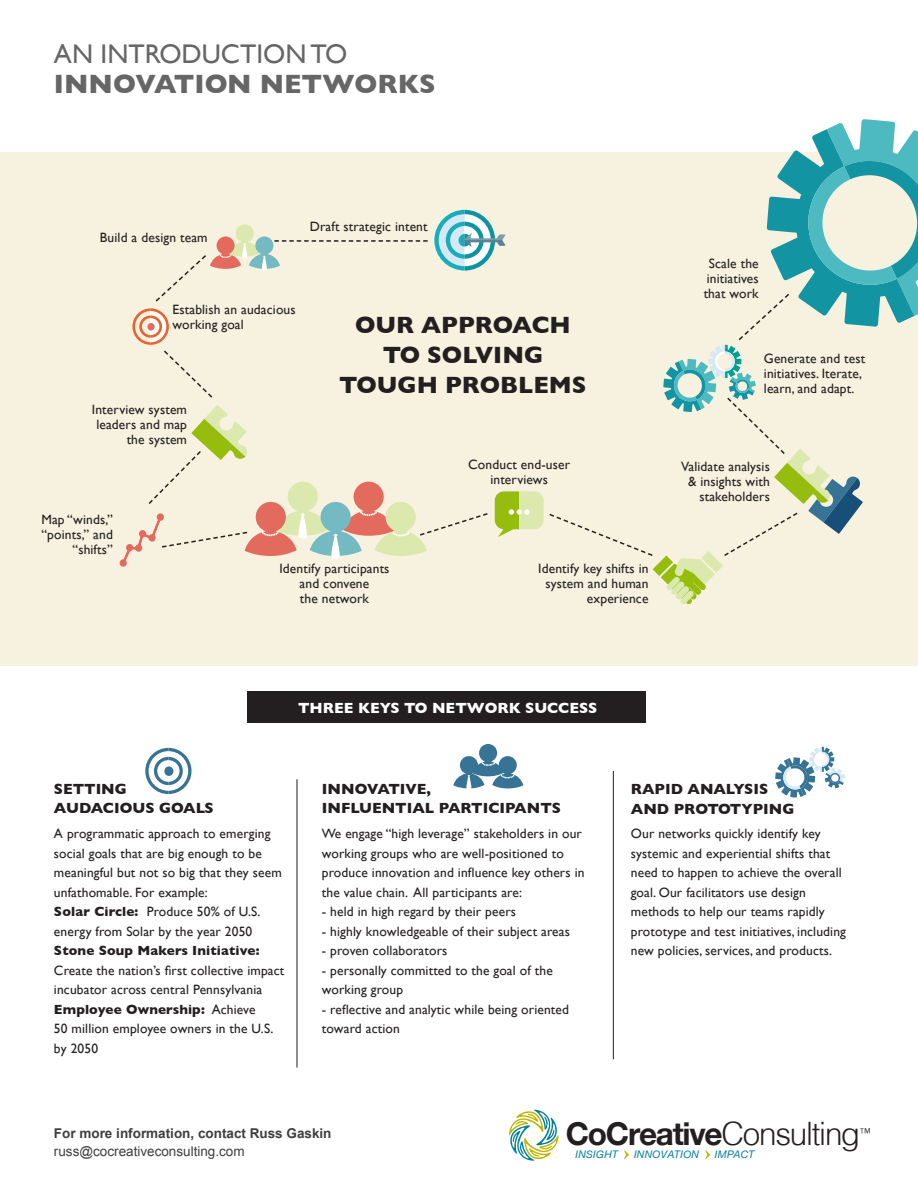
<style>
.page{position:relative;width:918px;height:1188px;background:#fff}
.page>*{position:absolute;margin:0;border:0;box-sizing:border-box;transform-origin:0 0}
.t1{font:700 31.5px "Context Reprise S Si";letter-spacing:-.04em;color:#231f20}
.t2{font:700 27px "Gill Sans";color:#666}
.t3{font:27px "Gill Sans";color:#666}
.t4{font:700 24px "Gill Sans";color:#231f20}
.t5{font:700 15px "Gill Sans";color:#231f20}
.t6{font:700 15px "Gill Sans";color:#fff}
.t7{font:13.5px/19.5px "Gill Sans";letter-spacing:.01em;color:#231f20}
.t8{font:700 13.5px "Arial";color:#3f3f3f}
.t9{font:13.5px "Arial";color:#3f3f3f}
.t10{font:300 12px "Context Light S Si";color:#231f20}
.t11{font:italic 10.5px "Context Reprise S Si";letter-spacing:.02em;color:#007f97}
.s1{font-weight:700}
.s2{font-family:"Context Light S Si";font-weight:300}
</style>
<div class="page">
<div style="left:0;top:152px;width:918px;height:514px;background:#f6f2df"></div>
<div style="left:247px;top:691px;width:398px;height:32px;background:#231f20"></div>
<svg style="left:145px;top:748px;width:47px;height:46px"></svg>
<div style="left:164px;top:766px;width:9px;height:10px;background:#367394;border-radius:50%"></div>
<svg style="left:775px;top:747px;width:70px;height:51px"></svg>
<hr style="left:297px;top:779px;width:1px;height:289px;background:#231f20">
<hr style="left:613px;top:771px;width:1px;height:288px;background:#231f20">
<svg style="left:453px;top:744px;width:70px;height:45px"></svg>
<svg style="left:509px;top:1109px;width:50px;height:52px"></svg>
<svg style="left:624px;top:1150px;width:5px;height:9px"></svg>
<svg style="left:705px;top:1150px;width:5px;height:9px"></svg>
<svg style="left:120px;top:119px;width:798px;height:485px"></svg>
<p class="t3" style="left:54px;top:38px;width:295px">AN INTRODUCTION TO</p>
<p class="t2" style="left:54px;top:63px;width:383px">INNOVATION NETWORKS</p>
<p class="t7" style="left:100px;top:228px;width:109px">Build a design team</p>
<p class="t7" style="left:310px;top:217px;width:119px">Draft strategic intent</p>
<p class="t7" style="left:173px;top:302px;width:125px;line-height:15px">Establish an audacious working goal</p>
<p class="t7" style="left:92px;top:402px;width:97px;line-height:15px;text-align:right">Interview system leaders and map the system</p>
<p class="t7" style="left:41px;top:512px;width:73px;line-height:15px;text-align:right">Map “winds,” “points,” and “shifts”</p>
<p class="t4" style="left:355px;top:306px;width:217px">OUR APPROACH</p>
<p class="t4" style="left:383px;top:336px;width:162px">TO SOLVING</p>
<p class="t4" style="left:339px;top:366px;width:249px">TOUGH PROBLEMS</p>
<p class="t7" style="left:468px;top:455px;width:103px">Conduct end-user</p>
<p class="t7" style="left:490px;top:470px;width:59px">interviews</p>
<p class="t7" style="left:279px;top:559px;width:112px">Identify participants</p>
<p class="t7" style="left:300px;top:574px;width:71px">and convene</p>
<p class="t7" style="left:300px;top:589px;width:71px">the network</p>
<p class="t7" style="left:538px;top:561px;width:112px;line-height:15px;text-align:right">Identify key shifts in system and human experience</p>
<p class="t7" style="left:704px;top:256px;width:57px;line-height:15px;text-align:center">Scale the initiatives that work</p>
<p class="t7" style="left:764px;top:351px;width:103px;line-height:15px">Generate and test initiatives. Iterate, learn, and adapt.</p>
<p class="t7" style="left:681px;top:459px;width:90px;line-height:15px;text-align:right">Validate analysis &amp; insights with stakeholders</p>
<p class="t6" style="left:298px;top:696px;width:301px">THREE KEYS TO NETWORK SUCCESS</p>
<p class="t5" style="left:54px;top:777px;width:74px">SETTING</p>
<p class="t5" style="left:54px;top:796px;width:161px">AUDACIOUS GOALS</p>
<p class="t7" style="left:54px;top:824px;width:229px">A programmatic approach to emerging social goals that are big enough to be meaningful but not so big that they seem unfathomable. For example:</p>
<p class="t7" style="left:54px;top:902px;width:208px"><span class="s1">Solar Circle:</span> Produce 50% of U.S. energy from Solar by the year 2050</p>
<p class="t7" style="left:54px;top:941px;width:232px"><span class="s1">Stone Soup Makers Initiative:<br></span>Create the nation’s first collective impact incubator across central Pennsylvania</p>
<p class="t7" style="left:54px;top:999px;width:221px"><span class="s1">Employee Ownership:</span> Achieve<br>50 million employee owners in the U.S. by 2050</p>
<p class="t5" style="left:322px;top:777px;width:111px">INNOVATIVE,</p>
<p class="t5" style="left:322px;top:796px;width:241px">INFLUENTIAL PARTICIPANTS</p>
<p class="t7" style="left:322px;top:824px;width:264px">We engage “high leverage” stakeholders in our working groups who are well-positioned to produce innovation and influence key others in the value chain. All participants are:</p>
<p class="t7" style="left:322px;top:902px;width:196px">- held in high regard by their peers</p>
<p class="t7" style="left:322px;top:921px;width:250px">- highly knowledgeable of their subject areas</p>
<p class="t7" style="left:322px;top:941px;width:127px">- proven collaborators</p>
<p class="t7" style="left:322px;top:960px;width:232px">- personally committed to the goal of the working group</p>
<p class="t7" style="left:322px;top:999px;width:249px">- reflective and analytic while being oriented toward action</p>
<p class="t5" style="left:631px;top:777px;width:139px">RAPID ANALYSIS</p>
<p class="t5" style="left:631px;top:797px;width:165px">AND PROTOTYPING</p>
<p class="t7" style="left:631px;top:824px;width:217px">Our networks quickly identify key systemic and experiential shifts that need to happen to achieve the overall goal. Our facilitators use design methods to help our teams rapidly prototype and test initiatives, including new policies, services, and products.</p>
<p class="t8" style="left:54px;top:1124px;width:279px">For more information, contact Russ Gaskin</p>
<p class="t9" style="left:54px;top:1143px;width:192px">russ@cocreativeconsulting.com</p>
<p class="t1" style="left:566px;top:1114px;width:296px">CoCreative<span class="s2">Consulting</span></p>
<p class="t10" style="left:860px;top:1125px;width:13px">™</p>
<p class="t11" style="left:576px;top:1148px;width:44px">INSIGHT</p>
<p class="t11" style="left:634px;top:1148px;width:67px">INNOVATION</p>
<p class="t11" style="left:715px;top:1148px;width:41px">IMPACT</p>
</div>
